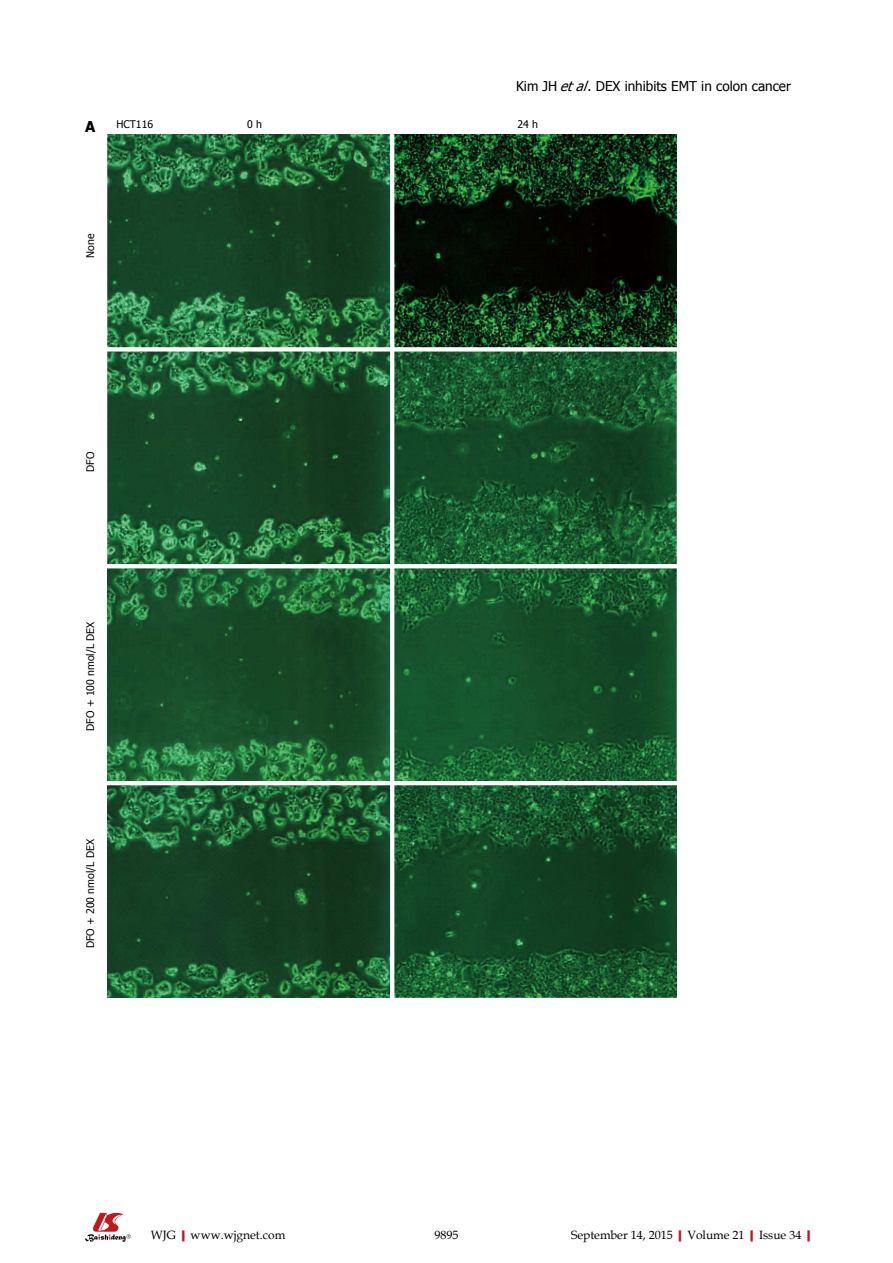
<style>
.page{position:relative;width:893px;height:1263px;background:#fff}
.page>*{position:absolute;margin:0;border:0;box-sizing:border-box;transform-origin:0 0}
.t1{font:700 15px "Tahoma";color:#000}
.t2{font:13.5px "Tahoma";color:#000}
.t3{font:12px "Book Antiqua";color:#000}
.t4{font:10.5px "Tahoma";color:#000}
.s1{font-style:italic}
.s2{font-weight:700;color:#c01920}
</style>
<div class="page">
<svg style="left:85px;top:1213px;width:46px;height:29px"></svg>
<img style="left:108px;top:135px;width:568px;height:863px">
<svg style="left:390px;top:134px;width:4px;height:864px"></svg>
<svg style="left:107px;top:347px;width:570px;height:4px"></svg>
<svg style="left:107px;top:564px;width:570px;height:4px"></svg>
<hr style="left:105px;top:781px;width:574px;height:4px;background:#fff">
<p class="t1" style="left:85px;top:116px;width:12px">A</p>
<p class="t4" style="left:116px;top:117px;width:38px">HCT116</p>
<p class="t4" style="left:83px;top:258px;width:26px;rotate:-90deg">None</p>
<p class="t4" style="left:83px;top:472px;width:22px;rotate:-90deg">DFO</p>
<p class="t4" style="left:83px;top:731px;width:111px;rotate:-90deg">DFO + 100 nmol/L DEX</p>
<p class="t4" style="left:83px;top:948px;width:111px;rotate:-90deg">DFO + 200 nmol/L DEX</p>
<p class="t2" style="left:516px;top:77px;width:276px">Kim JH <span class="s1">etal</span>. DEX inhibits EMT in colon cancer</p>
<p class="t4" style="left:247px;top:117px;width:16px">0 h</p>
<p class="t4" style="left:517px;top:117px;width:22px">24 h</p>
<p class="t3" style="left:151px;top:1226px;width:136px">WJG<span class="s2">|</span>www.wjgnet.com</p>
<p class="t3" style="left:434px;top:1226px;width:25px">9895</p>
<p class="t3" style="left:571px;top:1226px;width:246px">September 14, 2015<span class="s2">|</span>Volume 21<span class="s2">|</span>Issue 34<span class="s2">|</span></p>
</div>
